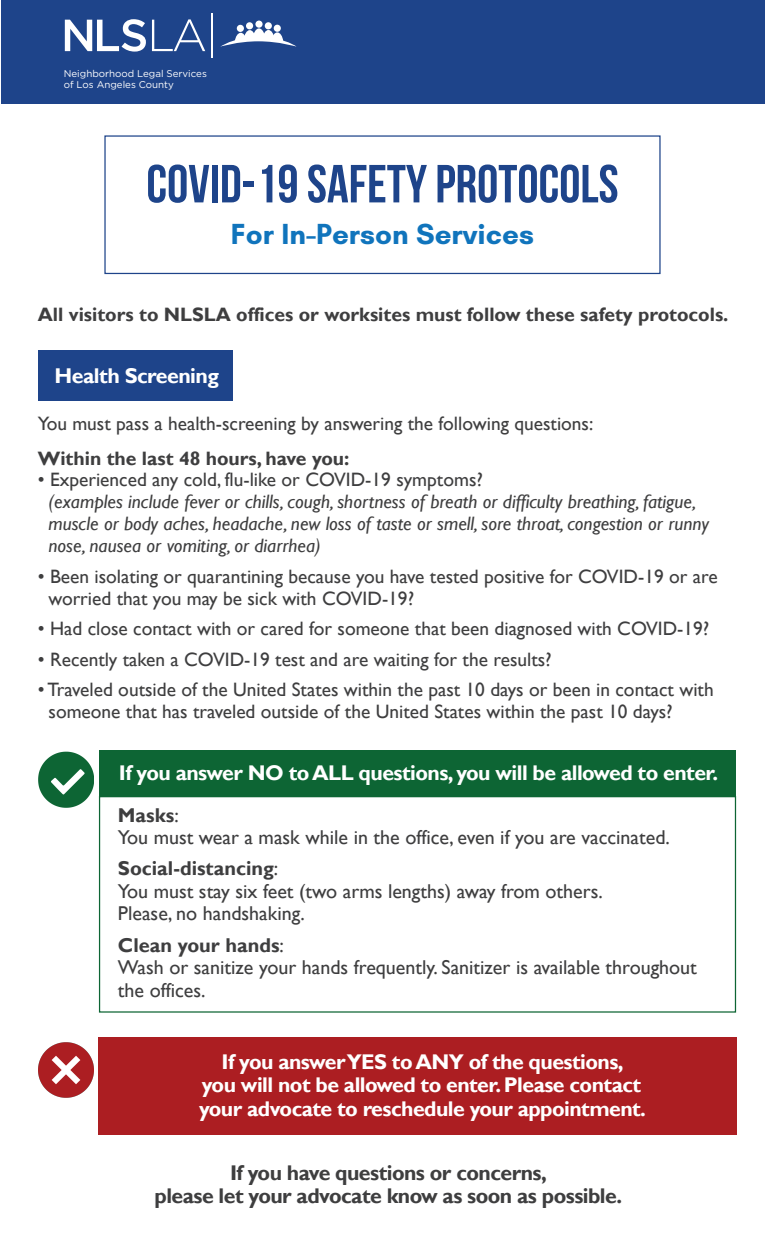
<style>
.page{position:relative;width:765px;height:1260px;background:#fff}
.page>*{position:absolute;margin:0;border:0;box-sizing:border-box;transform-origin:0 0}
.t1{font:700 53.5px "Bebas Neue";color:#1e448a}
.t2{font:700 29.62px "Glacial Indifference";color:#1074bc}
.t3{font:700 21.38px "Gill Sans";letter-spacing:-.025em;color:#fff}
.t4{font:700 21.25px/23.8px "Gill Sans";letter-spacing:-.025em;color:#fff;text-align:center}
.t5{font:700 21.25px/23.8px "Gill Sans";letter-spacing:-.025em;color:#3e3e3f;text-align:center}
.t6{font:20px/22.5px "Gill Sans";color:#3e3e3f}
.t7{font:19.38px/21.9px "Gill Sans";color:#3e3e3f}
.t8{font:italic 19.38px/21.9px "Gill Sans";color:#3e3e3f}
.t9{font:700 19.38px "Gill Sans";color:#3e3e3f}
.t10{font:9.75px/10.4px "Gotham HTF";color:#fff}
.s1{font-weight:700}
</style>
<div class="page">
<div style="left:2px;top:0;width:763px;height:104px;background:#1e448a"></div>
<svg style="left:65px;top:19px;width:81px;height:33px"></svg>
<svg style="left:152px;top:19px;width:53px;height:32px"></svg>
<hr style="left:211px;top:13px;width:2px;height:45px;background:#fff">
<svg style="left:220px;top:28px;width:77px;height:19px"></svg>
<div style="left:237px;top:25px;width:7px;height:7px;background:#fff;border-radius:50%"></div>
<div style="left:246px;top:22px;width:7px;height:7px;background:#fff;border-radius:50%"></div>
<div style="left:255px;top:21px;width:8px;height:7px;background:#fff;border-radius:50%"></div>
<div style="left:265px;top:22px;width:7px;height:7px;background:#fff;border-radius:50%"></div>
<div style="left:274px;top:25px;width:7px;height:7px;background:#fff;border-radius:50%"></div>
<div style="left:104px;top:135px;width:557px;height:139px;background:#fff;border:1px solid #1e448a"></div>
<div style="left:38px;top:351px;width:194px;height:50px;background:#1e448a"></div>
<img style="left:39px;top:1042px;width:54px;height:56px">
<div style="left:99px;top:750px;width:636px;height:47px;background:#0d6534"></div>
<div style="left:99px;top:1038px;width:638px;height:97px;background:#ac1e22"></div>
<img style="left:38px;top:751px;width:56px;height:57px">
<div style="left:99px;top:796px;width:637px;height:217px;border:1px solid #0d6534"></div>
<p class="t10" style="left:64px;top:68px;width:145px">Neighborhood Legal Services of Los Angeles County</p>
<h1 class="t1" style="left:146px;top:155px;width:474px">COVID-19 SAFETY PROTOCOLS</h1>
<h2 class="t2" style="left:231px;top:215px;width:305px">For In-Person Services</h2>
<p class="t9" style="left:38px;top:303px;width:692px">All visitors to NLSLA offices or worksites must follow these safety protocols.</p>
<p class="t3" style="left:55px;top:363px;width:166px">Health Screening</p>
<p class="t7" style="left:38px;top:413px;width:557px">You must pass a health-screening by answering the following questions:</p>
<p class="t9" style="left:38px;top:446px;width:313px">Within the last 48 hours, have you:</p>
<p class="t7" style="left:38px;top:469px;width:447px">• Experienced any cold, flu-like or COVID-19 symptoms?</p>
<p class="t8" style="left:49px;top:491px;width:662px">(examples include fever or chills, cough, shortness of breath or difficulty breathing, fatigue, muscle or body aches, headache, new loss of taste or smell, sore throat, congestion or runny nose, nausea or vomiting, or diarrhea)</p>
<p class="t7" style="left:49px;top:566px;width:671px;text-indent:-11px">• Been isolating or quarantining because you have tested positive for COVID-19 or are worried that you may be sick with COVID-19?</p>
<p class="t7" style="left:38px;top:618px;width:673px">• Had close contact with or cared for someone that been diagnosed with COVID-19?</p>
<p class="t7" style="left:38px;top:649px;width:515px">• Recently taken a COVID-19 test and are waiting for the results?</p>
<p class="t7" style="left:49px;top:679px;width:667px;text-indent:-11px">• Traveled outside of the United States within the past 10 days or been in contact with someone that has traveled outside of the United States within the past 10 days?</p>
<p class="t4" style="left:119px;top:762px;width:601px">If you answer NO to ALL questions, you will be allowed to enter.</p>
<p class="t6" style="left:118px;top:804px;width:554px"><span class="s1">Masks</span>:<br>You must wear a mask while in the office, even if you are vaccinated.</p>
<p class="t6" style="left:118px;top:858px;width:486px"><span class="s1">Social-distancing</span>:<br>You must stay six feet (two arms lengths) away from others.<br>Please, no handshaking.</p>
<p class="t6" style="left:118px;top:934px;width:581px"><span class="s1">Clean your hands</span>:<br>Wash or sanitize your hands frequently. Sanitizer is available throughout the offices.</p>
<p class="t4" style="left:199px;top:1050px;width:449px">If you answer YES to ANY of the questions,<br>you will not be allowed to enter. Please contact your advocate to reschedule your appointment.</p>
<p class="t5" style="left:155px;top:1161px;width:469px">If you have questions or concerns,<br>please let your advocate know as soon as possible.</p>
</div>
